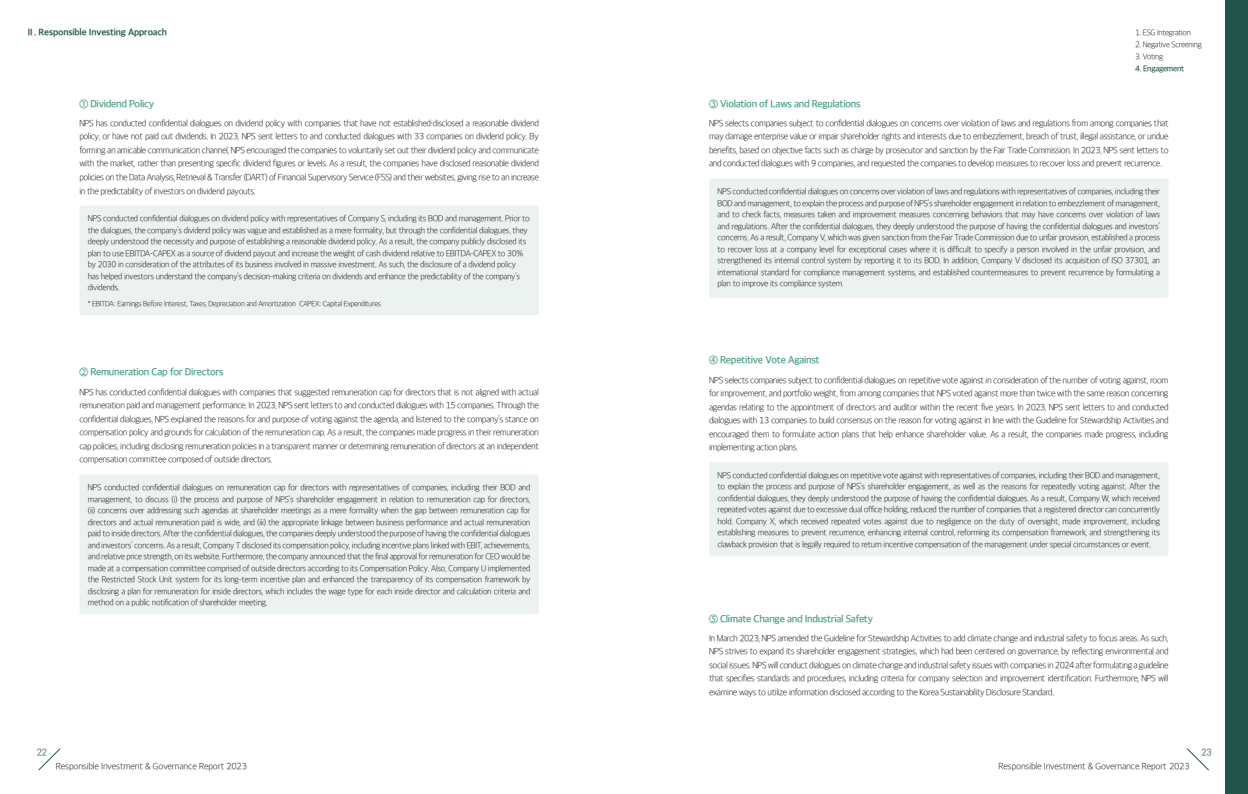
<style>
.page{position:relative;width:1248px;height:794px;background:#fff}
.page>*{position:absolute;margin:0;border:0;box-sizing:border-box;transform-origin:0 0}
.t1{font:10px "SD Gt Neob Uni e Sb";letter-spacing:-.03em;color:#4d9f89;scale:.96 1}
.t2{font:9px/13.5px "SD Gt Neob Uni a Ul";letter-spacing:-.05em;color:#231f20;text-align:justify;scale:.96 1}
.t3{font:9px "SD Gt Neob Uni a Ul";letter-spacing:-.02em;color:#231f20}
.t4{font:9px "SD Gt Neob Uni f Bd";letter-spacing:-.02em;color:#22544a}
.t5{font:9px "NEXON Lv 2 Gothic OTF Regular";color:#375e55}
.t6{font:8.5px/11.5px "SD Gt Neob Uni a Ul";letter-spacing:-.04em;color:#231f20;text-align:justify;scale:.96 1}
.t7{font:8px "SD Gt Neob Uni a Ul";letter-spacing:-.04em;color:#231f20;scale:.96 1}
.t8{font:8px "SD Gt Neob Uni d Md";letter-spacing:-.04em;color:#22544a;scale:.96 1}
.t9{font:7.5px "SD Gt Neob Uni a Ul";letter-spacing:-.04em;color:#231f20;scale:.96 1}
.s1{font-family:"SD Gothic Neoa b Ult Lt"}
</style>
<div class="page">
<svg style="left:38px;top:748px;width:23px;height:23px"></svg>
<svg style="left:1187px;top:748px;width:22px;height:23px"></svg>
<div style="left:1225px;top:0;width:22px;height:794px;background:#22544a"></div>
<div style="left:709px;top:179px;width:459px;height:119px;background:#ebf2ef;border-radius:3px"></div>
<div style="left:709px;top:462px;width:459px;height:94px;background:#ebf2ef;border-radius:3px"></div>
<div style="left:79px;top:206px;width:460px;height:109px;background:#ebf2ef;border-radius:3px"></div>
<div style="left:79px;top:474px;width:460px;height:140px;background:#ebf2ef;border-radius:3px"></div>
<p class="t4" style="left:26px;top:28px;width:142px">Ⅱ. Responsible Investing Approach</p>
<p class="t1" style="left:79px;top:99px;width:79px">① Dividend Policy</p>
<p class="t2" style="left:79px;top:116px;width:480px">NPS has conducted confidential dialogues on dividend policy with companies that have not established<span class="s1">·</span>disclosed a reasonable dividend policy, or have not paid out dividends. In 2023, NPS sent letters to and conducted dialogues with 33 companies on dividend policy. By forming an amicable communication channel, NPS encouraged the companies to voluntarily set out their dividend policy and communicate with the market, rather than presenting specific dividend figures or levels. As a result, the companies have disclosed reasonable dividend policies on the Data Analysis, Retrieval &amp; Transfer (DART) of Financial Supervisory Service (FSS) and their websites, giving rise to an increase in the predictability of investors on dividend payouts.</p>
<p class="t6" style="left:88px;top:213px;width:462px;text-align:left">NPS conducted confidential dialogues on dividend policy with representatives of Company S, including its BOD and management. Prior to the dialogues, the company’s dividend policy was vague and established as a mere formality, but through the confidential dialogues, they deeply understood the necessity and purpose of establishing a reasonable dividend policy. As a result, the company publicly disclosed its plan to use EBITDA-CAPEX as a source of dividend payout and increase the weight of cash dividend relative to EBITDA-CAPEX to 30% by 2030 in consideration of the attributes of its business involved in massive investment. As such, the disclosure of a dividend policy<br>has helped investors understand the company’s decision-making criteria on dividends and enhance the predictability of the company’s dividends.</p>
<p class="t9" style="left:88px;top:300px;width:307px">* EBITDA: Earnings Before Interest, Taxes, Depreciation and Amortization CAPEX: Capital Expenditures</p>
<p class="t1" style="left:79px;top:367px;width:152px">② Remuneration Cap for Directors</p>
<p class="t2" style="left:79px;top:385px;width:480px">NPS has conducted confidential dialogues with companies that suggested remuneration cap for directors that is not aligned with actual remuneration paid and management performance. In 2023, NPS sent letters to and conducted dialogues with 15 companies. Through the confidential dialogues, NPS explained the reasons for and purpose of voting against the agenda, and listened to the company’s stance on compensation policy and grounds for calculation of the remuneration cap. As a result, the companies made progress in their remuneration cap policies, including disclosing remuneration policies in a transparent manner or determining remuneration of directors at an independent compensation committee composed of outside directors.</p>
<p class="t6" style="left:88px;top:482px;width:462px">NPS conducted confidential dialogues on remuneration cap for directors with representatives of companies, including their BOD and management, to discuss (i) the process and purpose of NPS’s shareholder engagement in relation to remuneration cap for directors, (ii) concerns over addressing such agendas at shareholder meetings as a mere formality when the gap between remuneration cap for directors and actual remuneration paid is wide, and (iii) the appropriate linkage between business performance and actual remuneration paid to inside directors. After the confidential dialogues, the companies deeply understood the purpose of having the confidential dialogues and investors’ concerns. As a result, Company T disclosed its compensation policy, including incentive plans linked with EBIT, achievements, and relative price strength, on its website. Furthermore, the company announced that the final approval for remuneration for CEO would be made at a compensation committee comprised of outside directors according to its Compensation Policy. Also, Company U implemented the Restricted Stock Unit system for its long-term incentive plan and enhanced the transparency of its compensation framework by disclosing a plan for remuneration for inside directors, which includes the wage type for each inside director and calculation criteria and method on a public notification of shareholder meeting.</p>
<p class="t7" style="left:1135px;top:28px;width:59px">1. ESG Integration</p>
<p class="t7" style="left:1135px;top:40px;width:71px">2. Negative Screening</p>
<p class="t7" style="left:1135px;top:52px;width:31px">3. Voting</p>
<p class="t8" style="left:1135px;top:64px;width:53px">4. Engagement</p>
<p class="t1" style="left:709px;top:99px;width:159px">③ Violation of Laws and Regulations</p>
<p class="t2" style="left:709px;top:116px;width:480px">NPS selects companies subject to confidential dialogues on concerns over violation of laws and regulations from among companies that may damage enterprise value or impair shareholder rights and interests due to embezzlement, breach of trust, illegal assistance, or undue benefits, based on objective facts such as charge by prosecutor and sanction by the Fair Trade Commission. In 2023, NPS sent letters to and conducted dialogues with 9 companies, and requested the companies to develop measures to recover loss and prevent recurrence.</p>
<p class="t6" style="left:717px;top:186px;width:462px">NPS conducted confidential dialogues on concerns over violation of laws and regulations with representatives of companies, including their BOD and management, to explain the process and purpose of NPS’s shareholder engagement in relation to embezzlement of management, and to check facts, measures taken and improvement measures concerning behaviors that may have concerns over violation of laws and regulations. After the confidential dialogues, they deeply understood the purpose of having the confidential dialogues and investors’ concerns. As a result, Company V, which was given sanction from the Fair Trade Commission due to unfair provision, established a process to recover loss at a company level for exceptional cases where it is difficult to specify a person involved in the unfair provision, and strengthened its internal control system by reporting it to its BOD. In addition, Company V disclosed its acquisition of ISO 37301, an international standard for compliance management systems, and established countermeasures to prevent recurrence by formulating a plan to improve its compliance system.</p>
<p class="t1" style="left:709px;top:355px;width:117px">④ Repetitive Vote Against</p>
<p class="t2" style="left:709px;top:373px;width:480px">NPS selects companies subject to confidential dialogues on repetitive vote against in consideration of the number of voting against, room for improvement, and portfolio weight, from among companies that NPS voted against more than twice with the same reason concerning agendas relating to the appointment of directors and auditor within the recent five years. In 2023, NPS sent letters to and conducted dialogues with 13 companies to build consensus on the reason for voting against in line with the Guideline for Stewardship Activities and encouraged them to formulate action plans that help enhance shareholder value. As a result, the companies made progress, including implementing action plans.</p>
<p class="t6" style="left:717px;top:469px;width:462px">NPS conducted confidential dialogues on repetitive vote against with representatives of companies, including their BOD and management, to explain the process and purpose of NPS’s shareholder engagement, as well as the reasons for repeatedly voting against. After the confidential dialogues, they deeply understood the purpose of having the confidential dialogues. As a result, Company W, which received repeated votes against due to excessive dual office holding, reduced the number of companies that a registered director can concurrently hold. Company X, which received repeated votes against due to negligence on the duty of oversight, made improvement, including establishing measures to prevent recurrence, enhancing internal control, reforming its compensation framework, and strengthening its clawback provision that is legally required to return incentive compensation of the management under special circumstances or event.</p>
<p class="t1" style="left:709px;top:613px;width:172px">⑤ Climate Change and Industrial Safety</p>
<p class="t2" style="left:709px;top:631px;width:480px">In March 2023, NPS amended the Guideline for Stewardship Activities to add climate change and industrial safety to focus areas. As such, NPS strives to expand its shareholder engagement strategies, which had been centered on governance, by reflecting environmental and social issues. NPS will conduct dialogues on climate change and industrial safety issues with companies in 2024 after formulating a guideline that specifies standards and procedures, including criteria for company selection and improvement identification. Furthermore, NPS will examine ways to utilize information disclosed according to the Korea Sustainability Disclosure Standard.</p>
<p class="t5" style="left:37px;top:747px;width:12px">22</p>
<p class="t5" style="left:1201px;top:747px;width:12px">23</p>
<p class="t3" style="left:56px;top:762px;width:193px">Responsible Investment &amp; Governance Report 2023</p>
<p class="t3" style="left:998px;top:762px;width:193px">Responsible Investment &amp; Governance Report 2023</p>
</div>
